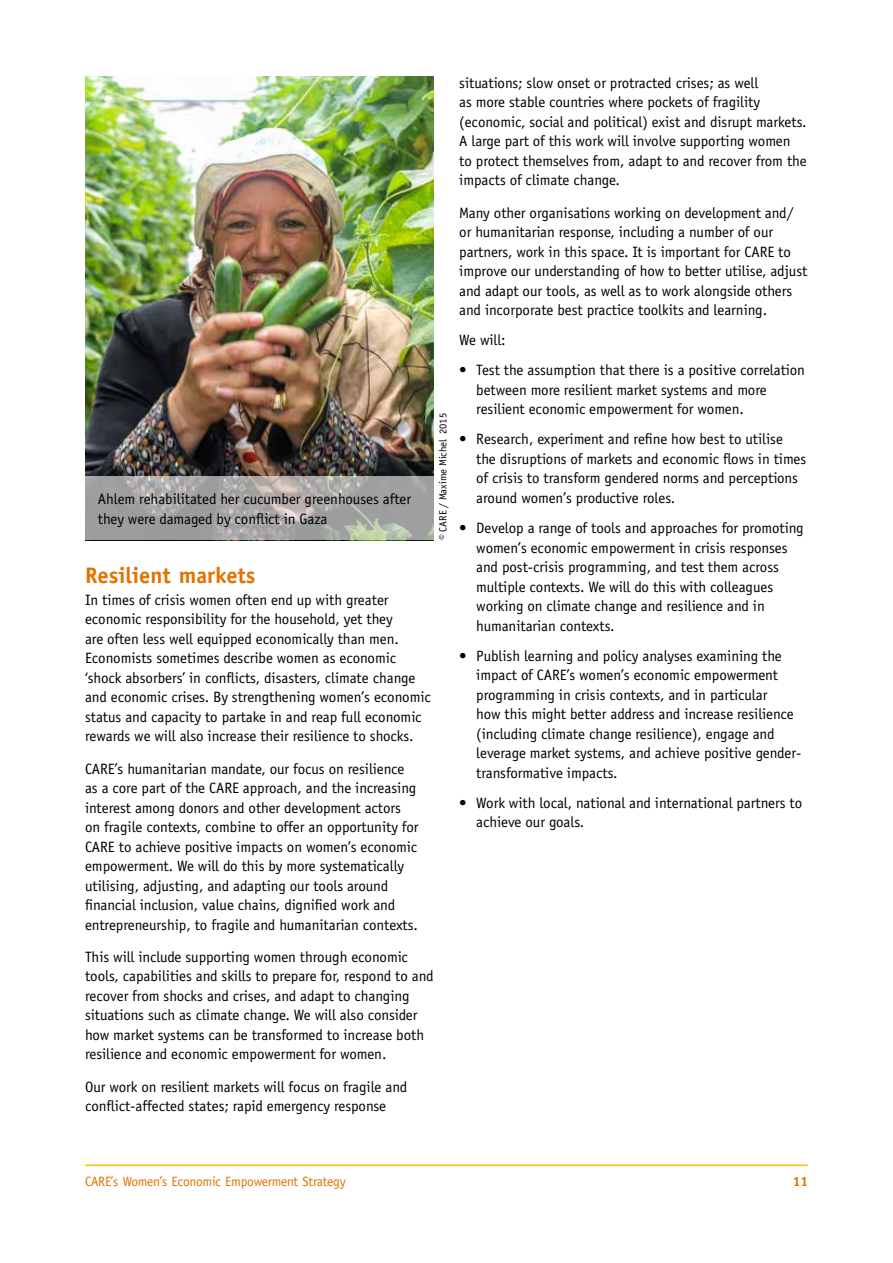
<style>
.page{position:relative;width:893px;height:1263px;background:#fff}
.page>*{position:absolute;margin:0;border:0;box-sizing:border-box;transform-origin:0 0}
.t1{font:700 22.5px "Officina Sans";color:#e27300}
.t2{font:15px/19.5px "Officina Sans";letter-spacing:-.005em;color:#000}
.t3{font:13.5px "Officina Sans";letter-spacing:-.02em;color:#e27300}
.t4{font:700 13.5px "Officina Sans";color:#e27300}
.t5{font:10.5px "Officina Sans";letter-spacing:-.005em;color:#000}
</style>
<div class="page">
<hr style="left:85px;top:1164px;width:723px;height:2px;background:#fcbf00">
<img style="left:85px;top:77px;width:349px;height:399px">
<svg style="left:85px;top:476px;width:349px;height:64px;background:#a7a6a4"></svg>
<p class="t2" style="left:98px;top:489px;width:315px">Ahlem rehabilitated her cucumber greenhouses after they were damaged by conflict in Gaza</p>
<p class="t5" style="left:437px;top:540px;width:128px;rotate:-90deg">© CARE / Maxime Michel 2015</p>
<h1 class="t1" style="left:85px;top:562px;width:172px">Resilient markets</h1>
<p class="t2" style="left:85px;top:590px;width:347px">In times of crisis women often end up with greater economic responsibility for the household, yet they<br>are often less well equipped economically than men.<br>Economists sometimes describe women as economic ‘shock absorbers’ in conflicts, disasters, climate change and economic crises. By strengthening women’s economic status and capacity to partake in and reap full economic rewards we will also increase their resilience to shocks.</p>
<p class="t2" style="left:85px;top:759px;width:335px">CARE’s humanitarian mandate, our focus on resilience as a core part of the CARE approach, and the increasing interest among donors and other development actors on fragile contexts, combine to offer an opportunity for CARE to achieve positive impacts on women’s economic empowerment. We will do this by more systematically utilising, adjusting, and adapting our tools around financial inclusion, value chains, dignified work and entrepreneurship, to fragile and humanitarian contexts.</p>
<p class="t2" style="left:85px;top:947px;width:350px">This will include supporting women through economic tools, capabilities and skills to prepare for, respond to and recover from shocks and crises, and adapt to changing situations such as climate change. We will also consider how market systems can be transformed to increase both resilience and economic empowerment for women.</p>
<p class="t2" style="left:85px;top:1077px;width:324px">Our work on resilient markets will focus on fragile and conflict-affected states; rapid emergency response</p>
<p class="t2" style="left:459px;top:73px;width:349px">situations; slow onset or protracted crises; as well<br>as more stable countries where pockets of fragility (economic, social and political) exist and disrupt markets.<br>A large part of this work will involve supporting women to protect themselves from, adapt to and recover from the impacts of climate change.</p>
<p class="t2" style="left:459px;top:203px;width:350px">Many other organisations working on development and/ or humanitarian response, including a number of our partners, work in this space. It is important for CARE to improve our understanding of how to better utilise, adjust and adapt our tools, as well as to work alongside others and incorporate best practice toolkits and learning.</p>
<p class="t2" style="left:459px;top:330px;width:48px">We will:</p>
<p class="t2" style="left:476px;top:360px;width:330px;text-indent:-17px">• Test the assumption that there is a positive correlation between more resilient market systems and more resilient economic empowerment for women.</p>
<p class="t2" style="left:476px;top:430px;width:332px;text-indent:-17px">• Research, experiment and refine how best to utilise the disruptions of markets and economic flows in times of crisis to transform gendered norms and perceptions around women’s productive roles.</p>
<p class="t2" style="left:476px;top:518px;width:329px;text-indent:-17px">• Develop a range of tools and approaches for promoting women’s economic empowerment in crisis responses and post-crisis programming, and test them across multiple contexts. We will do this with colleagues working on climate change and resilience and in humanitarian contexts.</p>
<p class="t2" style="left:476px;top:646px;width:327px;text-indent:-17px">• Publish learning and policy analyses examining the impact of CARE’s women’s economic empowerment programming in crisis contexts, and in particular<br>how this might better address and increase resilience (including climate change resilience), engage and leverage market systems, and achieve positive gender&shy;transformative impacts.</p>
<p class="t2" style="left:476px;top:793px;width:327px;text-indent:-17px">• Work with local, national and international partners to achieve our goals.</p>
<p class="t3" style="left:85px;top:1174px;width:262px">CARE’s Women’s Economic Empowerment Strategy</p>
<p class="t4" style="left:793px;top:1173px;width:17px">11</p>
</div>
